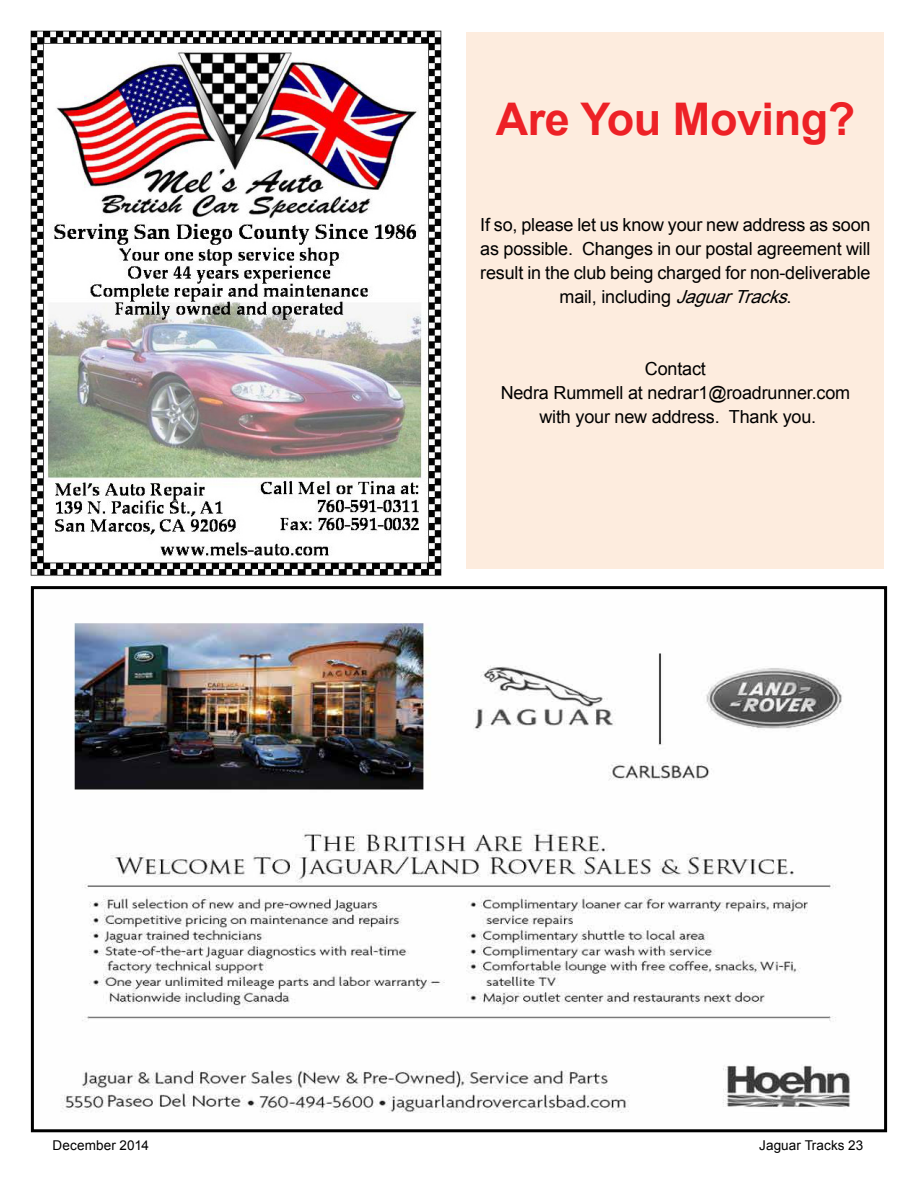
<style>
.page{position:relative;width:918px;height:1188px;background:#fff}
.page>*{position:absolute;margin:0;border:0;box-sizing:border-box;transform-origin:0 0}
.t1{font:700 45px "Arial";letter-spacing:-.01em;color:#ed2126}
.t2{font:18px/24px "Arial";letter-spacing:-.01em;color:#000;text-align:center}
.t3{font:13.5px "Arial";letter-spacing:.005em;color:#000}
.s1{font-style:italic}
</style>
<div class="page">
<img style="left:61px;top:623px;width:789px;height:490px">
<div style="left:31px;top:586px;width:856px;height:546px;border:3px solid #000"></div>
<img style="left:30px;top:30px;width:411px;height:547px">
<div style="left:467px;top:32px;width:417px;height:536px;background:#fdecde"></div>
<h1 class="t1" style="left:496px;top:89px;width:361px">Are You Moving?</h1>
<p class="t2" style="left:480px;top:213px;width:392px">If so, please let us know your new address as soon as possible. Changes in our postal agreement will result in the club being charged for non-deliverable mail, including <span class="s1">JaguarTracks</span>.</p>
<p class="t2" style="left:501px;top:357px;width:351px">Contact<br>Nedra Rummell at nedrar1@roadrunner.com with your new address. Thank you.</p>
<p class="t3" style="left:53px;top:1137px;width:98px">December 2014</p>
<p class="t3" style="left:759px;top:1137px;width:106px">Jaguar Tracks 23</p>
</div>
